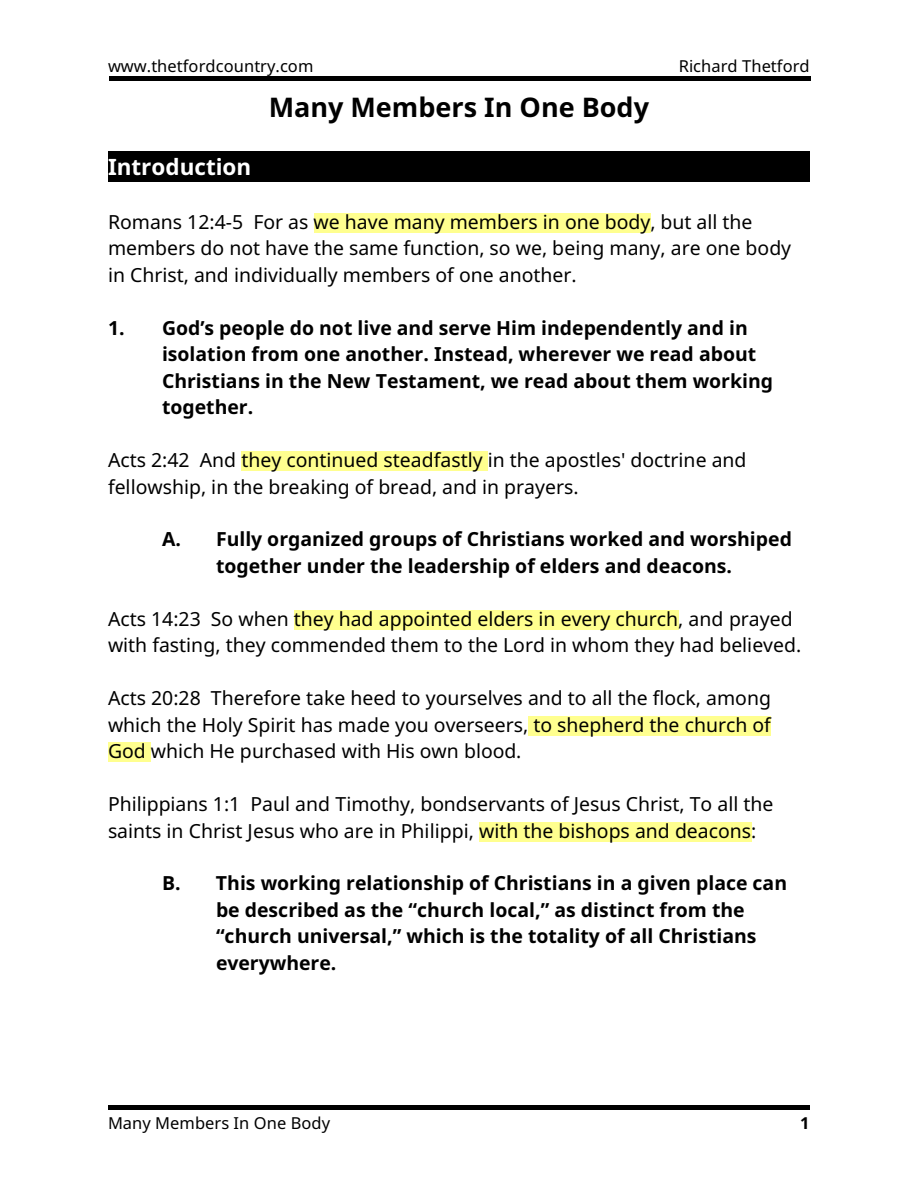
<style>
.page{position:relative;width:918px;height:1188px;background:#fff}
.page>*{position:absolute;margin:0;border:0;box-sizing:border-box;transform-origin:0 0}
.t1{font:700 27px "Noto Sans";color:#000}
.t2{font:700 22.5px "Noto Sans";color:#fff}
.t3{font:19.5px/26.4px "Noto Sans";color:#000}
.t4{font:700 19.5px/26.4px "Noto Sans";color:#000}
.t5{font:16.5px "Noto Sans";color:#000}
.t6{font:700 16.5px "Noto Sans";color:#000}
</style>
<div class="page">
<hr style="left:109px;top:77px;width:702px;height:4px;background:#000">
<div style="left:108px;top:151px;width:702px;height:31px;background:#000"></div>
<div style="left:314px;top:213px;width:336px;height:20px;background:#ffff8f"></div>
<div style="left:241px;top:452px;width:247px;height:19px;background:#ffff8f"></div>
<div style="left:294px;top:610px;width:385px;height:20px;background:#ffff8f"></div>
<div style="left:529px;top:716px;width:242px;height:20px;background:#ffff8f"></div>
<div style="left:108px;top:743px;width:43px;height:19px;background:#ffff8f"></div>
<div style="left:479px;top:822px;width:272px;height:19px;background:#ffff8f"></div>
<hr style="left:108px;top:1105px;width:702px;height:4px;background:#000">
<p class="t5" style="left:108px;top:54px;width:207px">www.thetfordcountry.com</p>
<p class="t5" style="left:679px;top:54px;width:132px">Richard Thetford</p>
<h1 class="t1" style="left:269px;top:88px;width:382px">Many Members In One Body</h1>
<p class="t2" style="left:108px;top:151px;width:145px">Introduction</p>
<p class="t3" style="left:108px;top:208px;width:685px">Romans 12:4-5 For as we have many members in one body, but all the members do not have the same function, so we, being many, are one body in Christ, and individually members of one another.</p>
<p class="t4" style="left:162px;top:314px;width:613px;text-indent:-54px">1. God’s people do not live and serve Him independently and in isolation from one another. Instead, wherever we read about Christians in the New Testament, we read about them working together.</p>
<p class="t3" style="left:108px;top:446px;width:640px">Acts 2:42 And they continued steadfastly in the apostles' doctrine and fellowship, in the breaking of bread, and in prayers.</p>
<p class="t4" style="left:162px;top:526px;width:632px;text-align:center">A. Fully organized groups of Christians worked and worshiped together under the leadership of elders and deacons.</p>
<p class="t3" style="left:108px;top:605px;width:695px">Acts 14:23 So when they had appointed elders in every church, and prayed with fasting, they commended them to the Lord in whom they had believed.</p>
<p class="t3" style="left:108px;top:684px;width:665px;text-align:justify">Acts 20:28 Therefore take heed to yourselves and to all the flock, among which the Holy Spirit has made you overseers, to shepherd the church of God which He purchased with His own blood.</p>
<p class="t3" style="left:108px;top:790px;width:667px">Philippians 1:1 Paul and Timothy, bondservants of Jesus Christ, To all the saints in Christ Jesus who are in Philippi, with the bishops and deacons:</p>
<p class="t4" style="left:216px;top:870px;width:573px;text-indent:-54px">B. This working relationship of Christians in a given place can be described as the “church local,” as distinct from the “church universal,” which is the totality of all Christians everywhere.</p>
<p class="t5" style="left:108px;top:1112px;width:224px">Many Members In One Body</p>
<p class="t6" style="left:800px;top:1112px;width:11px">1</p>
</div>
